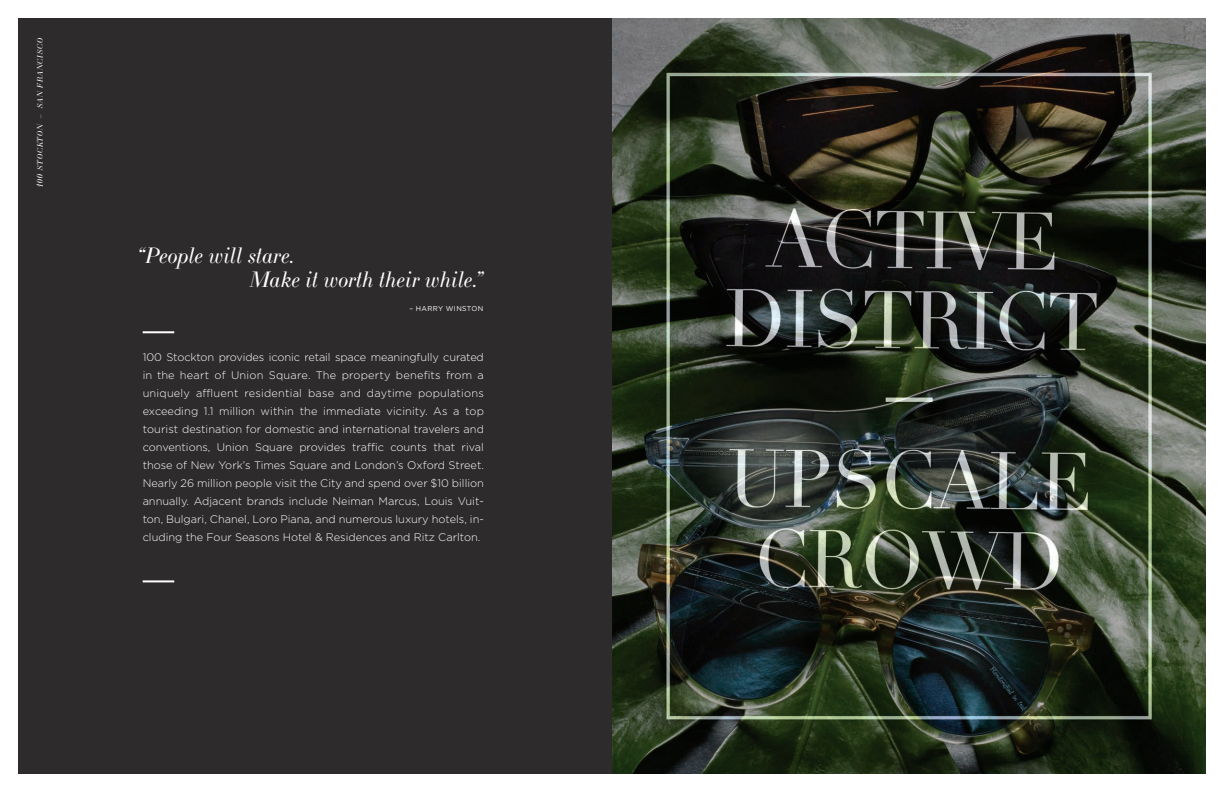
<style>
.page{position:relative;width:1224px;height:792px;background:#fff}
.page>*{position:absolute;margin:0;border:0;box-sizing:border-box;transform-origin:0 0}
.t1{font:italic 22px "LTC Bodoni 175";color:#fff}
.t2{font:300 11px/18px "Gotham";color:#fff;text-align:justify}
.t3{font:italic 8px "LTC Bodoni 175";letter-spacing:.08em;color:#fff}
.t4{font:7px "Gotham";letter-spacing:.05em;color:#fff}
.s1{font-size:9px}
</style>
<div class="page">
<img style="left:612px;top:18px;width:594px;height:756px">
<div style="left:18px;top:18px;width:594px;height:756px;background:#2e2b2c"></div>
<hr style="left:143px;top:580px;width:31px;height:2px;background:#fff">
<hr style="left:143px;top:331px;width:31px;height:2px;background:#fff">
<p class="t3" style="left:36px;top:187px;width:150px;rotate:-90deg"><span class="s1">100</span> STOCKTON – SAN FRANCISCO</p>
<p class="t1" style="left:137px;top:243px;width:160px">“People will stare.</p>
<p class="t1" style="left:250px;top:267px;width:235px">Make it worth their while.”</p>
<p class="t4" style="left:409px;top:304px;width:75px">– HARRY WINSTON</p>
<p class="t2" style="left:143px;top:348px;width:343px">100 Stockton provides iconic retail space meaningfully curated in the heart of Union Square. The property benefits from a uniquely affluent residential base and daytime populations exceeding 1.1 million within the immediate vicinity. As a top tourist destination for domestic and international travelers and conventions, Union Square provides traffic counts that rival those of New York’s Times Square and London’s Oxford Street.<br>Nearly 26 million people visit the City and spend over $10 billion annually. Adjacent brands include Neiman Marcus, Louis Vuit&shy;ton, Bulgari, Chanel, Loro Piana, and numerous luxury hotels, in&shy;cluding the Four Seasons Hotel &amp; Residences and Ritz Carlton.</p>
</div>
